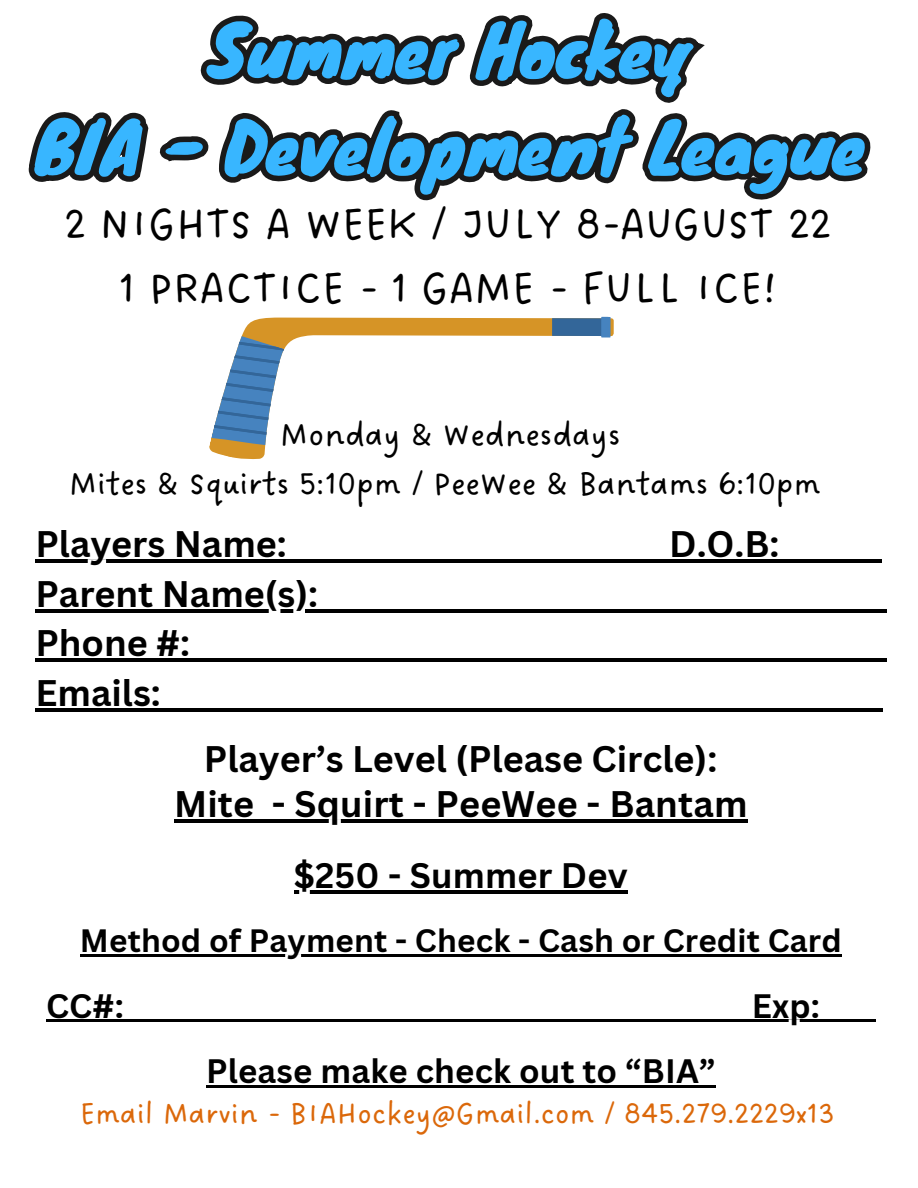
<style>
.page{position:relative;width:918px;height:1188px;background:#fff}
.page>*{position:absolute;margin:0;border:0;box-sizing:border-box;transform-origin:0 0}
.t1{font:69.45px/96.8px "Knewave";color:#38b6ff;text-align:center}
.t2{font:46.5px/64.2px "DO Sans Regular";color:#000;text-align:center}
.t3{font:700 36px/49.5px "Canva Sans";color:#000}
.t4{font:34.8px/48.3px "DO Sans Regular";color:#000;text-align:center}
.t5{font:700 34.5px "Canva Sans";letter-spacing:.005em;color:#000}
.t6{font:700 33px "Canva Sans";letter-spacing:.005em;color:#000}
.t7{font:31.8px "DO Sans Regular";color:#db680a}
.t8{font:700 31.5px "Canva Sans";letter-spacing:.005em;color:#000}
</style>
<div class="page">
<svg style="left:209px;top:316px;width:405px;height:144px"></svg>
<div style="left:552px;top:318px;width:55px;height:18px;background:#369"></div>
<div style="left:601px;top:317px;width:10px;height:21px;background:#4683bf"></div>
<svg style="left:211px;top:335px;width:78px;height:115px"></svg>
<svg style="left:28px;top:13px;width:843px;height:188px"></svg>
<hr style="left:35px;top:560px;width:252px;height:3px;background:#000">
<hr style="left:287px;top:560px;width:382px;height:3px;background:#000">
<hr style="left:669px;top:560px;width:111px;height:3px;background:#000">
<hr style="left:780px;top:560px;width:102px;height:3px;background:#000">
<hr style="left:35px;top:609px;width:284px;height:4px;background:#000">
<hr style="left:319px;top:609px;width:568px;height:4px;background:#000">
<hr style="left:35px;top:659px;width:155px;height:3px;background:#000">
<hr style="left:190px;top:659px;width:697px;height:3px;background:#000">
<hr style="left:35px;top:708px;width:126px;height:4px;background:#000">
<hr style="left:161px;top:708px;width:722px;height:4px;background:#000">
<hr style="left:174px;top:820px;width:80px;height:3px;background:#000">
<hr style="left:254px;top:820px;width:18px;height:3px;background:#000">
<hr style="left:272px;top:820px;width:476px;height:3px;background:#000">
<hr style="left:294px;top:890px;width:334px;height:4px;background:#000">
<hr style="left:80px;top:955px;width:762px;height:2px;background:#000">
<hr style="left:46px;top:1020px;width:78px;height:2px;background:#000">
<hr style="left:124px;top:1020px;width:628px;height:2px;background:#000">
<hr style="left:752px;top:1020px;width:68px;height:2px;background:#000">
<hr style="left:820px;top:1020px;width:56px;height:2px;background:#000">
<hr style="left:206px;top:1085px;width:510px;height:2px;background:#000">
<h1 class="t1" style="left:35px;top:0;width:832px">Summer Hockey<br>BIA - Development League</h1>
<h2 class="t2" style="left:64px;top:194px;width:769px">2 NIGHTS A WEEK / JULY 8-AUGUST 22<br>1 PRACTICE - 1 GAME - FULL ICE!</h2>
<p class="t4" style="left:69px;top:412px;width:753px">Monday &amp; Wednesdays<br>Mites &amp; Squirts 5:10pm / PeeWee &amp; Bantams 6:10pm</p>
<h4 class="t3" style="left:35px;top:519px;width:253px">Players Name:</h4>
<h4 class="t3" style="left:669px;top:519px;width:112px">D.O.B:</h4>
<h3 class="t3" style="left:35px;top:568px;width:284px">Parent Name(s):<br>Phone #:<br>Emails:</h3>
<h3 class="t3" style="left:174px;top:736px;width:545px;line-height:45px;text-indent:30px">Player’s Level (Please Circle):<br>Mite</h3>
<h5 class="t3" style="left:272px;top:779px;width:477px">- Squirt - PeeWee - Bantam</h5>
<p class="t5" style="left:294px;top:851px;width:335px">$250 - Summer Dev</p>
<p class="t8" style="left:80px;top:919px;width:763px">Method of Payment - Check - Cash or Credit Card</p>
<p class="t6" style="left:46px;top:982px;width:79px">CC#:</p>
<p class="t6" style="left:752px;top:982px;width:70px">Exp:</p>
<p class="t6" style="left:206px;top:1048px;width:511px">Please make check out to “BIA”</p>
<p class="t7" style="left:80px;top:1095px;width:756px">Email Marvin - BIAHockey@Gmail.com / 845.279.2229x13</p>
</div>
